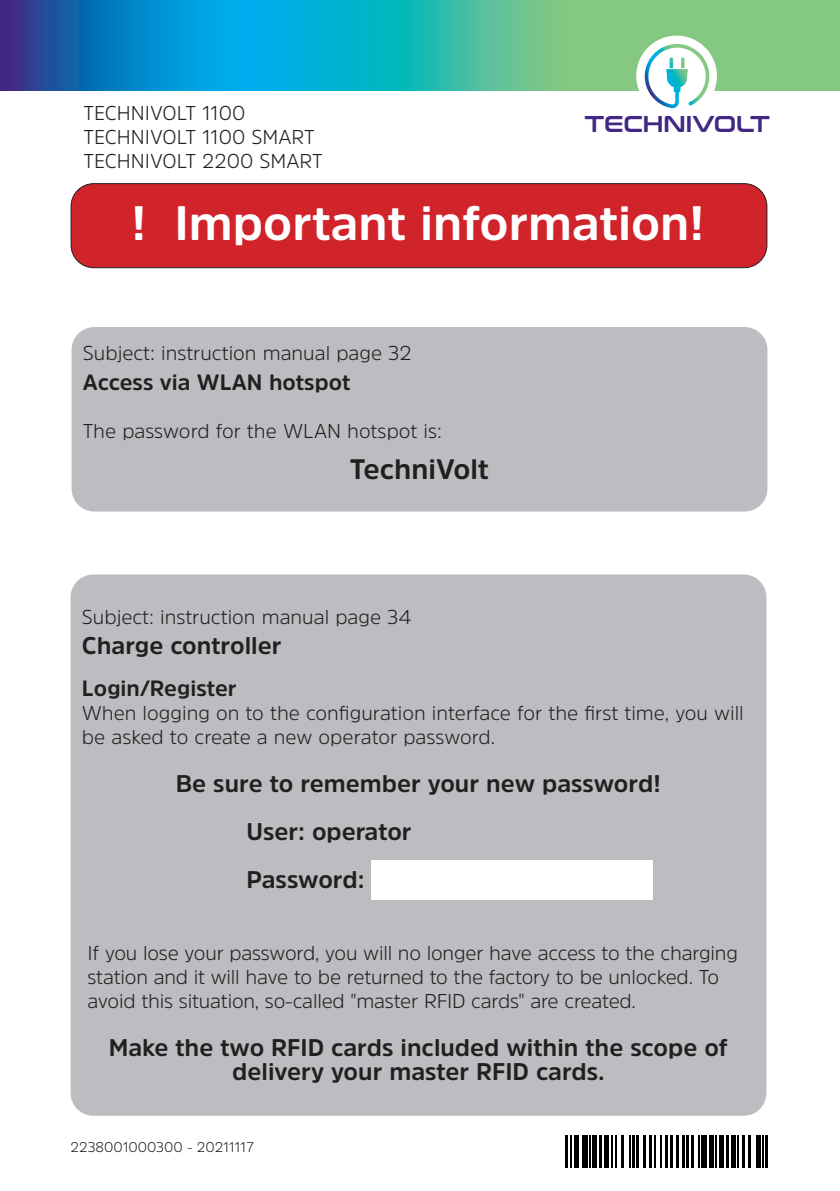
<style>
.page{position:relative;width:840px;height:1191px;background:#fff}
.page>*{position:absolute;margin:0;border:0;box-sizing:border-box;transform-origin:0 0}
.Textkörper_default{font:700 48px "Amsi Pro";color:#fff}
.Textkörper_default-2{font:700 28px "Amsi Pro";color:#231f20}
.Tabellentext_10Pt{font:700 24px/24px "Amsi Pro";color:#231f20;text-align:center}
.Absatzformat_1{font:700 24px "Amsi Pro";color:#231f20}
.t1{font:22.8px "Conthrax Sb";color:#402884}
.Absatzformat_1_1_1{font:700 22px "Amsi Pro";color:#231f20}
.Textkörper_default-3{font:300 20px/24px "Amsi Pro";color:#231f20}
.Tabellentext_10Pt-2{font:300 20px/24px "Amsi Pro";letter-spacing:-.01em;color:#231f20}
.t2{font:300 14px "Amsi Pro";color:#231f20}
</style>
<div class="page">
<svg style="left:0;top:0;width:839px;height:91px;background:#3aa9ab"></svg>
<div style="left:636px;top:36px;width:80px;height:80px;background:#fff;border-radius:50%"></div>
<svg style="left:644px;top:44px;width:65px;height:64px"></svg>
<svg style="left:571px;top:1135px;width:197px;height:33px"></svg>
<hr style="left:565px;top:1135px;width:3px;height:33px;background:#000002">
<hr style="left:570px;top:1135px;width:1px;height:33px;background:#000002">
<hr style="left:574px;top:1135px;width:4px;height:33px;background:#000002">
<div style="left:582px;top:1135px;width:5px;height:33px;background:#000002"></div>
<hr style="left:589px;top:1135px;width:1px;height:33px;background:#000002">
<hr style="left:592px;top:1135px;width:4px;height:33px;background:#000002">
<hr style="left:598px;top:1135px;width:3px;height:33px;background:#000002">
<hr style="left:604px;top:1135px;width:4px;height:33px;background:#000002">
<hr style="left:610px;top:1135px;width:1px;height:33px;background:#000002">
<hr style="left:615px;top:1135px;width:1px;height:33px;background:#000002">
<hr style="left:621px;top:1135px;width:2px;height:33px;background:#000002">
<hr style="left:628px;top:1135px;width:1px;height:33px;background:#000002">
<hr style="left:631px;top:1135px;width:3px;height:33px;background:#000002">
<hr style="left:636px;top:1135px;width:3px;height:33px;background:#000002">
<hr style="left:642px;top:1135px;width:3px;height:33px;background:#000002">
<hr style="left:648px;top:1135px;width:3px;height:33px;background:#000002">
<hr style="left:654px;top:1135px;width:1px;height:33px;background:#000002">
<hr style="left:660px;top:1135px;width:1px;height:33px;background:#000002">
<hr style="left:665px;top:1135px;width:2px;height:33px;background:#000002">
<hr style="left:669px;top:1135px;width:3px;height:33px;background:#000002">
<hr style="left:675px;top:1135px;width:3px;height:33px;background:#000002">
<hr style="left:681px;top:1135px;width:3px;height:33px;background:#000002">
<hr style="left:686px;top:1135px;width:2px;height:33px;background:#000002">
<hr style="left:690px;top:1135px;width:3px;height:33px;background:#000002">
<hr style="left:698px;top:1135px;width:1px;height:33px;background:#000002">
<div style="left:701px;top:1135px;width:6px;height:33px;background:#000002"></div>
<div style="left:708px;top:1135px;width:5px;height:33px;background:#000002"></div>
<hr style="left:714px;top:1135px;width:2px;height:33px;background:#000002">
<hr style="left:719px;top:1135px;width:4px;height:33px;background:#000002">
<hr style="left:725px;top:1135px;width:3px;height:33px;background:#000002">
<hr style="left:731px;top:1135px;width:4px;height:33px;background:#000002">
<hr style="left:737px;top:1135px;width:1px;height:33px;background:#000002">
<hr style="left:742px;top:1135px;width:2px;height:33px;background:#000002">
<hr style="left:748px;top:1135px;width:2px;height:33px;background:#000002">
<svg style="left:755px;top:1135px;width:4px;height:33px"></svg>
<hr style="left:761px;top:1135px;width:1px;height:33px;background:#000002">
<hr style="left:764px;top:1135px;width:3px;height:33px;background:#000002">
<div style="left:71px;top:327px;width:696px;height:184px;background:#bcbdc0;border-radius:23px"></div>
<div style="left:71px;top:184px;width:695px;height:84px;background:#d1232a;border-radius:23px"></div>
<div style="left:70px;top:183px;width:697px;height:85px;border:1px solid #231f20;border-radius:23px"></div>
<div style="left:70px;top:574px;width:696px;height:541px;background:#bcbdc0;border-radius:23px"></div>
<div style="left:370px;top:860px;width:282px;height:40px;background:#fff"></div>
<p class="Textkörper_default-3" style="left:83px;top:100px;width:163px">TECHNIVOLT 1100</p>
<p class="Textkörper_default-3" style="left:83px;top:124px;width:233px">TECHNIVOLT 1100 SMART</p>
<p class="Textkörper_default-3" style="left:83px;top:148px;width:241px">TECHNIVOLT 2200 SMART</p>
<p class="t1" style="left:584px;top:106px;width:187px">TECHNIVOLT</p>
<p class="Textkörper_default" style="left:131px;top:190px;width:574px">! Important information!</p>
<p class="Textkörper_default-3" style="left:83px;top:340px;width:330px">Subject: instruction manual page 32</p>
<p class="Absatzformat_1_1_1" style="left:83px;top:367px;width:269px">Access via WLAN hotspot</p>
<p class="Textkörper_default-3" style="left:83px;top:418px;width:360px">The password for the WLAN hotspot is:</p>
<p class="Textkörper_default-2" style="left:349px;top:450px;width:140px">TechniVolt</p>
<p class="Textkörper_default-3" style="left:82px;top:604px;width:331px">Subject: instruction manual page 34</p>
<p class="Absatzformat_1" style="left:82px;top:629px;width:201px">Charge controller</p>
<p class="Absatzformat_1_1_1" style="left:82px;top:673px;width:156px">Login/Register</p>
<p class="Textkörper_default-3" style="left:82px;top:700px;width:663px">When logging on to the configuration interface for the first time, you will be asked to create a new operator password.</p>
<p class="Tabellentext_10Pt" style="left:176px;top:771px;width:486px">Be sure to remember your new password!</p>
<p class="Tabellentext_10Pt" style="left:246px;top:819px;width:166px">User: operator</p>
<p class="Tabellentext_10Pt" style="left:246px;top:867px;width:120px">Password:</p>
<p class="Tabellentext_10Pt-2" style="left:88px;top:940px;width:651px">If you lose your password, you will no longer have access to the charging station and it will have to be returned to the factory to be unlocked. To avoid this situation, so-called "master RFID cards" are created.</p>
<p class="Tabellentext_10Pt" style="left:109px;top:1035px;width:620px">Make the two RFID cards included within the scope of delivery your master RFID cards.</p>
<p class="t2" style="left:70px;top:1137px;width:185px">2238001000300 - 20211117</p>
</div>
